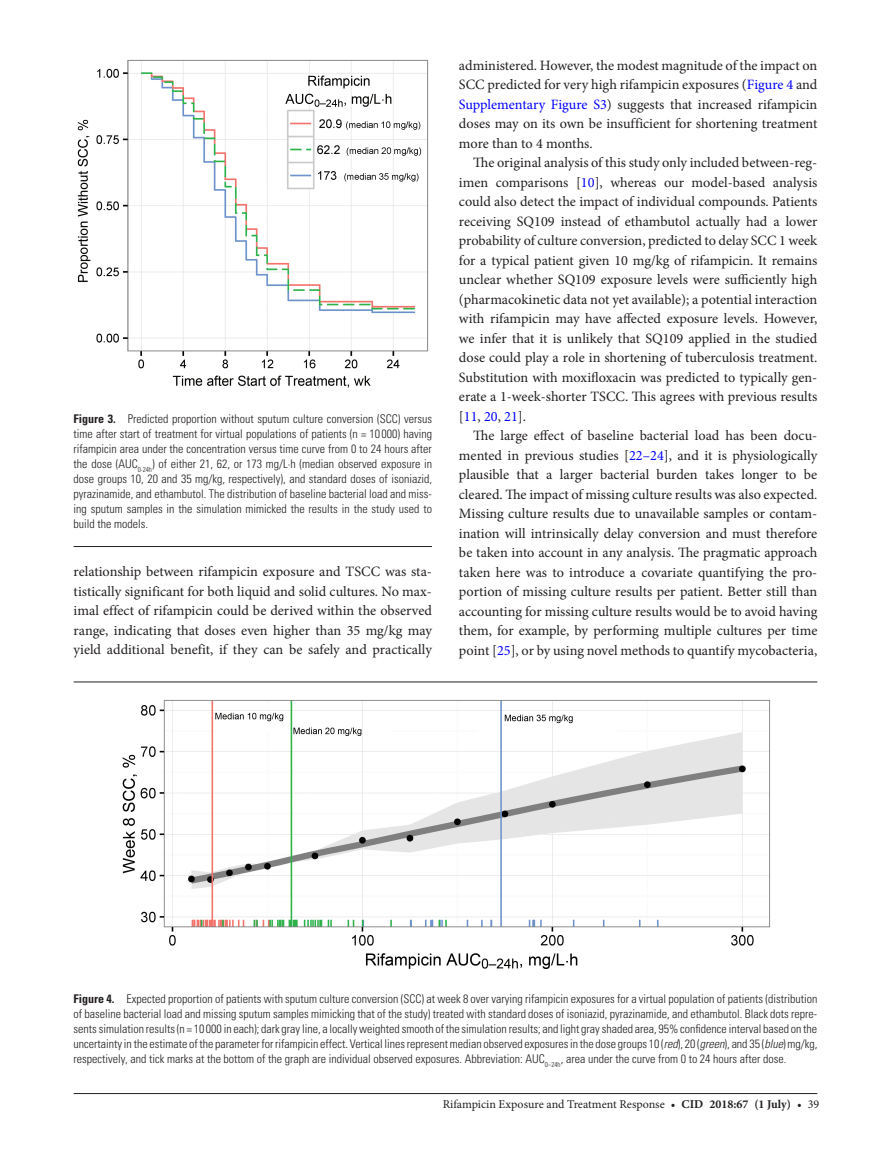
<style>
.page{position:relative;width:891px;height:1174px;background:#fff}
.page>*{position:absolute;margin:0;border:0;box-sizing:border-box;transform-origin:0 0}
.t1{font:14.25px/19.5px "Minion Pro";color:#231f20;text-align:justify}
.t2{font:300 condensed 12px/15px "Univers LT Std";color:#231f20;text-align:justify}
.t3{font:12px "Minion Pro";color:#231f20}
.s1{font-weight:700}
.s2{color:#00f}
.s3{font-style:italic}
</style>
<div class="page">
<hr style="left:74px;top:1093px;width:743px;height:1px;background:#231f20">
<hr style="left:74px;top:682px;width:743px;height:1px;background:#231f20">
<img style="left:122px;top:700px;width:648px;height:269px">
<hr style="left:74px;top:546px;width:358px;height:1px;background:#231f20">
<img style="left:77px;top:59px;width:351px;height:329px">
<p class="t2" style="left:74px;top:411px;width:360px"><span class="s1">Figure 3.</span> Predicted proportion without sputum culture conversion (SCC) versus time after start of treatment for virtual populations of patients (n = 10 000) having rifampicin area under the concentration versus time curve from 0 to 24 hours after the dose (AUC<sub>0-24h</sub>) of either 21, 62, or 173 mg/L·h (median observed exposure in dose groups 10, 20 and 35 mg/kg, respectively), and standard doses of isoniazid, pyrazinamide, and ethambutol. The distribution of baseline bacterial load and miss&shy;ing sputum samples in the simulation mimicked the results in the study used to build the models.</p>
<p class="t1" style="left:74px;top:562px;width:360px">relationship between rifampicin exposure and TSCC was sta&shy;tistically significant for both liquid and solid cultures. No max&shy;imal effect of rifampicin could be derived within the observed range, indicating that doses even higher than 35 mg/kg may yield additional benefit, if they can be safely and practically</p>
<p class="t1" style="left:459px;top:55px;width:360px">administered. However, the modest magnitude of the impact on SCC predicted for very high rifampicin exposures (<span class="s2">Figure 4</span> and <span class="s2">Supplementary Figure S3</span>) suggests that increased rifampicin doses may on its own be insufficient for shortening treatment more than to 4 months.</p>
<p class="t1" style="left:459px;top:153px;width:360px;text-indent:14px">The original analysis of this study only included between-reg&shy;imen comparisons [<span class="s2">10</span>], whereas our model-based analysis could also detect the impact of individual compounds. Patients receiving SQ109 instead of ethambutol actually had a lower probability of culture conversion, predicted to delay SCC 1 week for a typical patient given 10 mg/kg of rifampicin. It remains unclear whether SQ109 exposure levels were sufficiently high (pharmacokinetic data not yet available); a potential interaction with rifampicin may have affected exposure levels. However, we infer that it is unlikely that SQ109 applied in the studied dose could play a role in shortening of tuberculosis treatment.<br>Substitution with moxifloxacin was predicted to typically gen&shy;erate a 1-week-shorter TSCC. This agrees with previous results [<span class="s2">11</span>, <span class="s2">20</span>, <span class="s2">21</span>].</p>
<p class="t1" style="left:459px;top:426px;width:360px;text-indent:14px">The large effect of baseline bacterial load has been docu&shy;mented in previous studies [<span class="s2">22–24</span>], and it is physiologically plausible that a larger bacterial burden takes longer to be cleared. The impact of missing culture results was also expected.<br>Missing culture results due to unavailable samples or contam&shy;ination will intrinsically delay conversion and must therefore be taken into account in any analysis. The pragmatic approach taken here was to introduce a covariate quantifying the pro&shy;portion of missing culture results per patient. Better still than accounting for missing culture results would be to avoid having them, for example, by performing multiple cultures per time point [<span class="s2">25</span>], or by using novel methods to quantify mycobacteria,</p>
<p class="t2" style="left:74px;top:991px;width:745px"><span class="s1">Figure 4.</span> Expected proportion of patients with sputum culture conversion (SCC) at week 8 over varying rifampicin exposures for a virtual population of patients (distribution of baseline bacterial load and missing sputum samples mimicking that of the study) treated with standard doses of isoniazid, pyrazinamide, and ethambutol. Black dots repre&shy;sents simulation results (n = 10 000 in each); dark gray line, a locally weighted smooth of the simulation results; and light gray shaded area, 95% confidence interval based on the uncertainty in the estimate of the parameter for rifampicin effect. Vertical lines represent median observed exposures in the dose groups 10 (<span class="s3">red</span>), 20 (<span class="s3">green</span>), and 35 (<span class="s3">blue</span>) mg/kg, respectively, and tick marks at the bottom of the graph are individual observed exposures. Abbreviation: AUC<sub>0–24h</sub>, area under the curve from 0 to 24 hours after dose.</p>
<p class="t3" style="left:443px;top:1096px;width:378px">Rifampicin Exposure and Treatment Response • <span class="s1">CID 2018:67 (1 July)</span> • 39</p>
</div>
